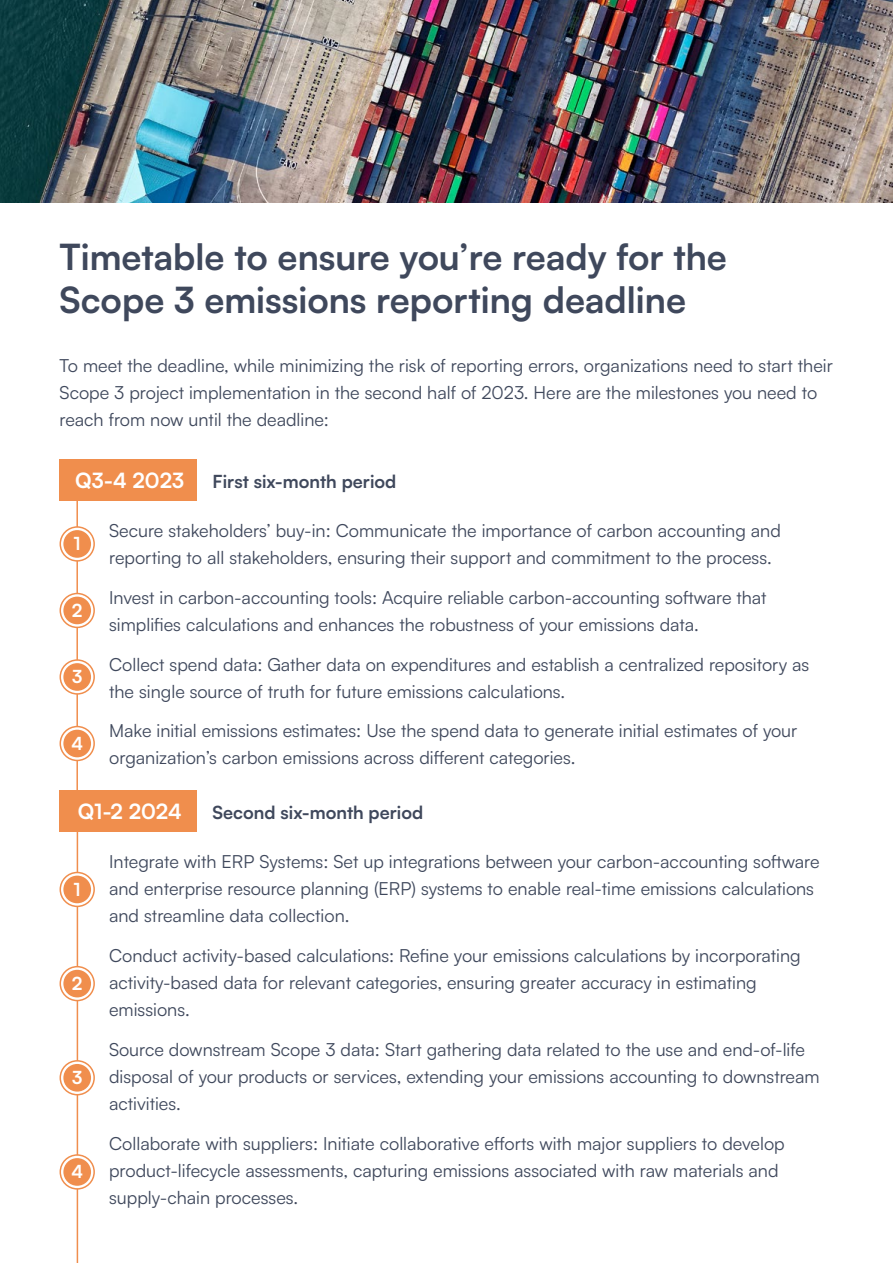
<style>
.page{position:relative;width:893px;height:1263px;background:#fff}
.page>*{position:absolute;margin:0;border:0;box-sizing:border-box;transform-origin:0 0}
.t1{font:700 36px/43.2px "Satoshi";color:#3f485c}
.t2{font:700 21px "Satoshi";color:#fff}
.t3{font:18px/27px "Satoshi";color:#3f485c}
.t4{font:700 18px "Satoshi";color:#3f485c}
.t5{font:700 18px "Satoshi";color:#fff}
</style>
<div class="page">
<img style="left:0;top:0;width:893px;height:203px">
<div style="left:60px;top:459px;width:137px;height:42px;background:#f08e4d"></div>
<div style="left:60px;top:791px;width:137px;height:41px;background:#f08e4d"></div>
<hr style="left:77px;top:832px;width:1px;height:431px;background:#f08e4d">
<hr style="left:76px;top:498px;width:2px;height:299px;background:#f08e4d">
<svg style="left:60px;top:527px;width:34px;height:34px"></svg>
<div style="left:60px;top:526px;width:35px;height:36px;border:2px solid #f08e4d;border-radius:50%"></div>
<div style="left:63px;top:530px;width:28px;height:28px;background:#f08e4d;border-radius:50%"></div>
<svg style="left:60px;top:872px;width:34px;height:34px"></svg>
<div style="left:60px;top:872px;width:35px;height:35px;border:2px solid #f08e4d;border-radius:50%"></div>
<div style="left:63px;top:876px;width:28px;height:27px;background:#f08e4d;border-radius:50%"></div>
<svg style="left:60px;top:593px;width:34px;height:34px"></svg>
<div style="left:60px;top:593px;width:35px;height:35px;border:2px solid #f08e4d;border-radius:50%"></div>
<div style="left:63px;top:597px;width:28px;height:27px;background:#f08e4d;border-radius:50%"></div>
<svg style="left:60px;top:967px;width:34px;height:33px"></svg>
<div style="left:60px;top:966px;width:35px;height:35px;border:2px solid #f08e4d;border-radius:50%"></div>
<div style="left:63px;top:970px;width:28px;height:27px;background:#f08e4d;border-radius:50%"></div>
<svg style="left:60px;top:660px;width:34px;height:34px"></svg>
<div style="left:60px;top:659px;width:35px;height:36px;border:2px solid #f08e4d;border-radius:50%"></div>
<div style="left:63px;top:663px;width:28px;height:28px;background:#f08e4d;border-radius:50%"></div>
<svg style="left:60px;top:1061px;width:34px;height:34px"></svg>
<div style="left:60px;top:1060px;width:35px;height:35px;border:2px solid #f08e4d;border-radius:50%"></div>
<div style="left:63px;top:1064px;width:28px;height:27px;background:#f08e4d;border-radius:50%"></div>
<svg style="left:60px;top:726px;width:34px;height:34px"></svg>
<div style="left:60px;top:726px;width:35px;height:35px;border:2px solid #f08e4d;border-radius:50%"></div>
<div style="left:63px;top:730px;width:28px;height:27px;background:#f08e4d;border-radius:50%"></div>
<svg style="left:60px;top:1155px;width:34px;height:34px"></svg>
<div style="left:60px;top:1154px;width:35px;height:35px;border:2px solid #f08e4d;border-radius:50%"></div>
<div style="left:63px;top:1158px;width:28px;height:28px;background:#f08e4d;border-radius:50%"></div>
<h1 class="t1" style="left:60px;top:233px;width:669px">Timetable to ensure you’re ready for the<br>Scope 3 emissions reporting deadline</h1>
<p class="t3" style="left:60px;top:351px;width:775px">To meet the deadline, while minimizing the risk of reporting errors, organizations need to start their<br>Scope 3 project implementation in the second half of 2023. Here are the milestones you need to reach from now until the deadline:</p>
<p class="t2" style="left:75px;top:465px;width:110px">Q3-4 2023</p>
<p class="t4" style="left:213px;top:468px;width:185px">First six-month period</p>
<p class="t5" style="left:74px;top:531px;width:9px">1</p>
<p class="t5" style="left:72px;top:597px;width:12px">2</p>
<p class="t5" style="left:72px;top:664px;width:12px">3</p>
<p class="t5" style="left:71px;top:730px;width:13px">4</p>
<p class="t3" style="left:109px;top:516px;width:673px">Secure stakeholders’ buy-in: Communicate the importance of carbon accounting and reporting to all stakeholders, ensuring their support and commitment to the process.</p>
<p class="t3" style="left:109px;top:583px;width:659px">Invest in carbon-accounting tools: Acquire reliable carbon-accounting software that simplifies calculations and enhances the robustness of your emissions data.</p>
<p class="t3" style="left:109px;top:650px;width:702px">Collect spend data: Gather data on expenditures and establish a centralized repository as the single source of truth for future emissions calculations.</p>
<p class="t3" style="left:109px;top:716px;width:690px">Make initial emissions estimates: Use the spend data to generate initial estimates of your organization’s carbon emissions across different categories.</p>
<p class="t2" style="left:78px;top:796px;width:105px">Q1-2 2024</p>
<p class="t4" style="left:213px;top:799px;width:212px">Second six-month period</p>
<p class="t5" style="left:74px;top:876px;width:9px">1</p>
<p class="t5" style="left:72px;top:970px;width:12px">2</p>
<p class="t5" style="left:72px;top:1065px;width:12px">3</p>
<p class="t5" style="left:71px;top:1159px;width:13px">4</p>
<p class="t3" style="left:109px;top:848px;width:712px">Integrate with ERP Systems: Set up integrations between your carbon-accounting software and enterprise resource planning (ERP) systems to enable real-time emissions calculations and streamline data collection.</p>
<p class="t3" style="left:109px;top:941px;width:693px">Conduct activity-based calculations: Refine your emissions calculations by incorporating activity-based data for relevant categories, ensuring greater accuracy in estimating emissions.</p>
<p class="t3" style="left:109px;top:1035px;width:712px">Source downstream Scope 3 data: Start gathering data related to the use and end-of-life disposal of your products or services, extending your emissions accounting to downstream activities.</p>
<p class="t3" style="left:109px;top:1129px;width:677px">Collaborate with suppliers: Initiate collaborative efforts with major suppliers to develop product-lifecycle assessments, capturing emissions associated with raw materials and supply-chain processes.</p>
</div>
